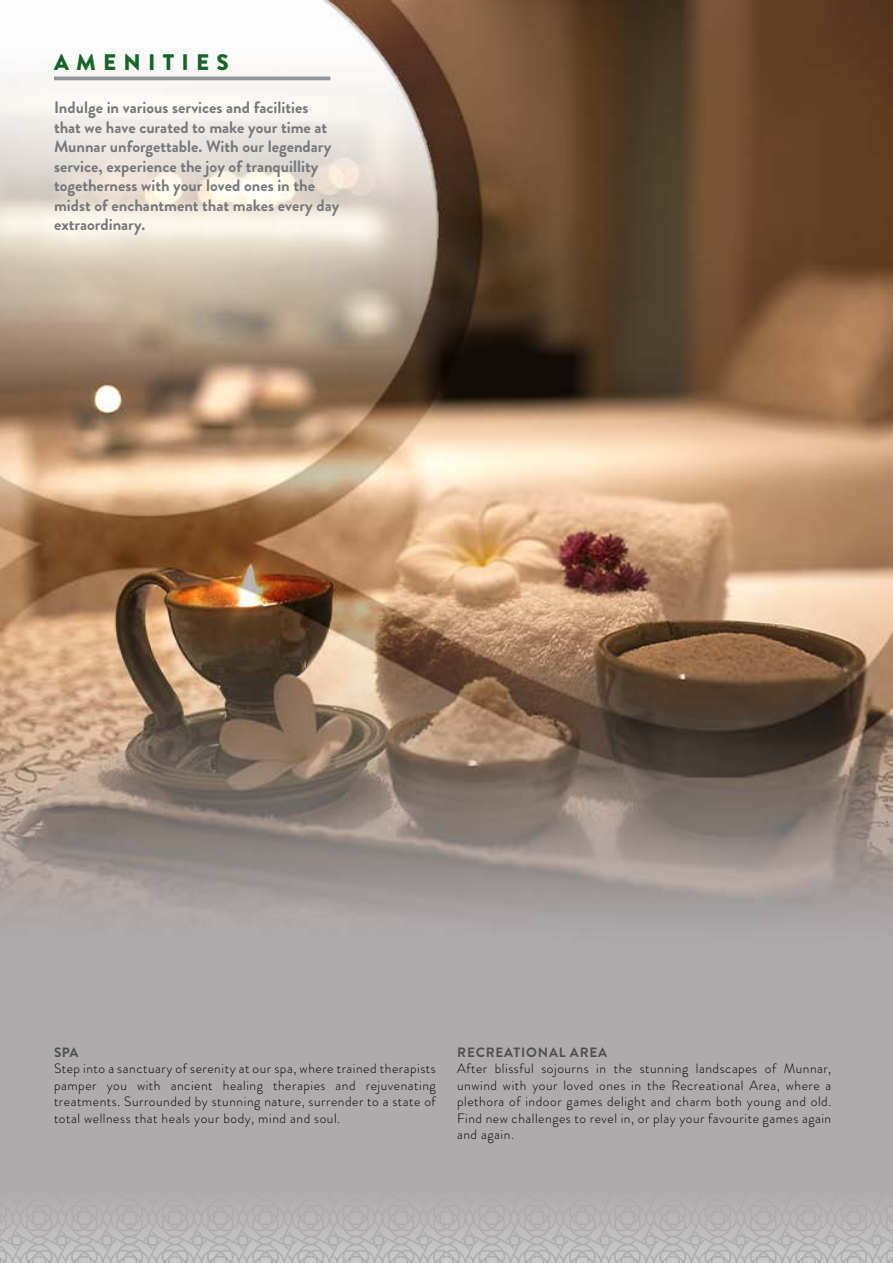
<style>
.page{position:relative;width:893px;height:1263px;background:#fff}
.page>*{position:absolute;margin:0;border:0;box-sizing:border-box;transform-origin:0 0}
.t1{font:900 22.5px "Brandon Grotesque";letter-spacing:.32em;color:#146526}
.t2{font:700 16.5px/19.5px "Brandon Grotesque";color:#77787b}
.t3{font:300 13.5px/16.5px "Brandon Grotesque";letter-spacing:.04em;color:#000;text-align:justify}
.t4{font:700 13.5px "Brandon Grotesque";letter-spacing:.06em;color:#4d4d4f}
</style>
<div class="page">
<img style="left:0;top:0;width:892px;height:1173px">
<svg style="left:0;top:1173px;width:893px;height:90px"></svg>
<hr style="left:54px;top:77px;width:276px;height:3px;background:#939598">
<h1 class="t1" style="left:54px;top:46px;width:176px">AMENITIES</h1>
<p class="t2" style="left:54px;top:98px;width:287px">Indulge in various services and facilities that we have curated to make your time at Munnar unforgettable. With our legendary service, experience the joy of tranquillity togetherness with your loved ones in the midst of enchantment that makes every day extraordinary.</p>
<p class="t4" style="left:54px;top:1043px;width:26px">SPA</p>
<p class="t3" style="left:54px;top:1060px;width:383px">Step into a sanctuary of serenity at our spa, where trained therapists pamper you with ancient healing therapies and rejuvenating treatments. Surrounded by stunning nature, surrender to a state of total wellness that heals your body, mind and soul.</p>
<p class="t4" style="left:457px;top:1043px;width:151px">RECREATIONAL AREA</p>
<p class="t3" style="left:457px;top:1060px;width:376px">After blissful sojourns in the stunning landscapes of Munnar, unwind with your loved ones in the Recreational Area, where a plethora of indoor games delight and charm both young and old.<br>Find new challenges to revel in, or play your favourite games again and again.</p>
</div>
